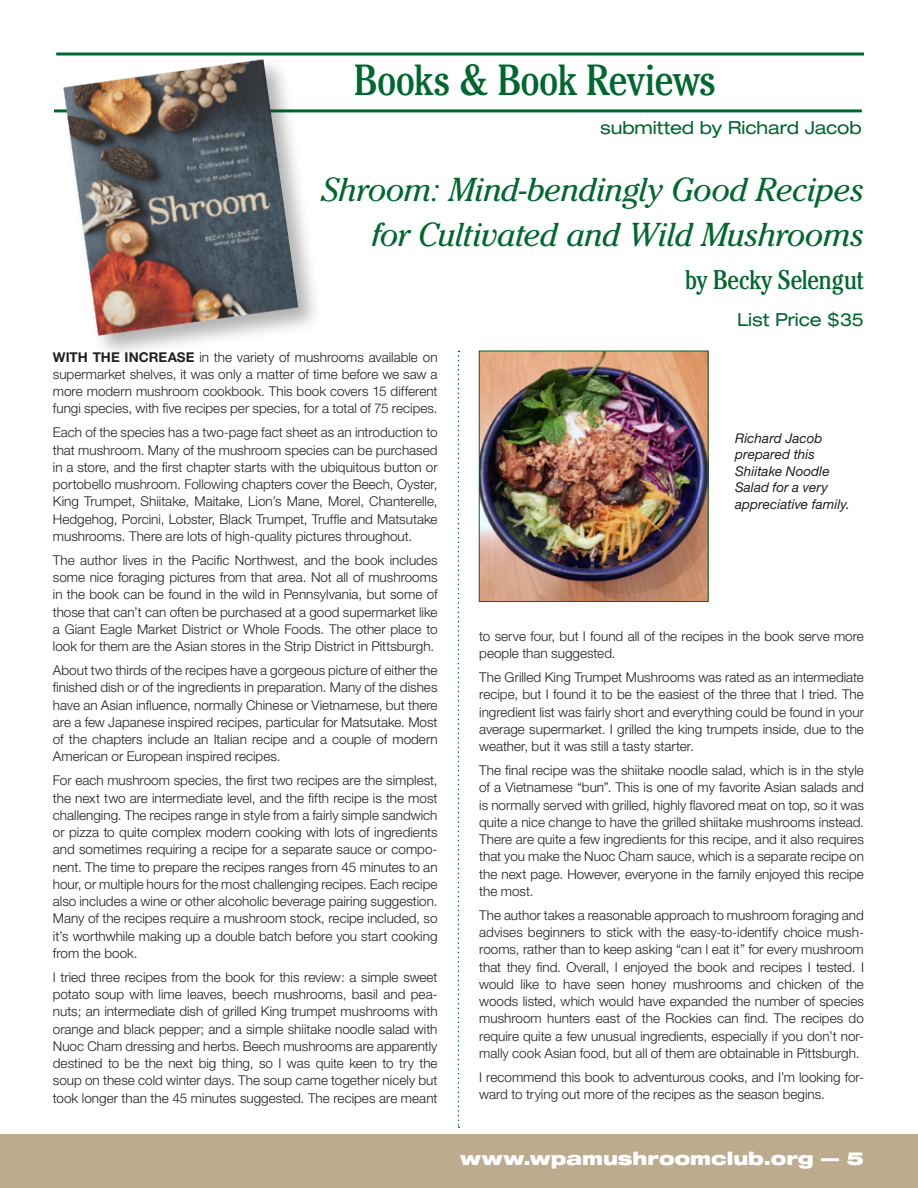
<style>
.page{position:relative;width:918px;height:1188px;background:#fff}
.page>*{position:absolute;margin:0;border:0;box-sizing:border-box;transform-origin:0 0}
.t1{font:condensed 43.5px "Cheltenham";letter-spacing:-.015em;color:#00672f}
.t2{font:italic 33px/45px "Cheltenham";letter-spacing:-.02em;color:#00672f;text-align:right}
.t3{font:condensed 27px "Cheltenham";letter-spacing:-.015em;color:#00672f}
.t4{font:expanded 18px "Helvetica Neue";letter-spacing:-.005em;color:#00672f}
.t5{font:900 expanded 18px "Helvetica Neue";color:#fff}
.t6{font:300 13.5px/17.2px "Helvetica Neue";color:#231f20;text-align:justify}
.t7{font:italic 13.5px/16.5px "Helvetica Neue";letter-spacing:.005em;color:#231f20}
.s1{font-weight:700}
</style>
<div class="page">
<div style="left:0;top:1134px;width:918px;height:54px;background:#bdab8e"></div>
<img style="left:481px;top:353px;width:226px;height:247px">
<div style="left:479px;top:351px;width:230px;height:251px;border:1px solid #00672f"></div>
<svg style="left:56px;top:52px;width:808px;height:4px;fill:#00672f"></svg>
<hr style="left:54px;top:109px;width:808px;height:3px;background:#00672f">
<svg style="left:458px;top:351px;width:1px;height:777px"></svg>
<div style="left:60px;top:55px;width:263px;height:306px;background:#231f20;opacity:.35"></div>
<img style="left:63px;top:59px;width:235px;height:277px">
<h1 class="t1" style="left:354px;top:54px;width:364px">Books &amp; Book Reviews</h1>
<h3 class="t4" style="left:600px;top:116px;width:263px">submitted by Richard Jacob</h3>
<h2 class="t2" style="left:322px;top:167px;width:544px">Shroom: Mind-bendingly Good Recipes for Cultivated and Wild Mushrooms</h2>
<h3 class="t3" style="left:685px;top:263px;width:180px">by Becky Selengut</h3>
<h3 class="t4" style="left:737px;top:309px;width:128px">List Price $35</h3>
<p class="t6" style="left:53px;top:348px;width:386px"><span class="s1">WITH THE INCREASE</span> in the variety of mushrooms available on supermarket shelves, it was only a matter of time before we saw a more modern mushroom cookbook. This book covers 15 different fungi species, with five recipes per species, for a total of 75 recipes.</p>
<p class="t6" style="left:53px;top:424px;width:386px">Each of the species has a two-page fact sheet as an introduction to that mushroom. Many of the mushroom species can be purchased in a store, and the first chapter starts with the ubiquitous button or portobello mushroom. Following chapters cover the Beech, Oyster, King Trumpet, Shiitake, Maitake, Lion’s Mane, Morel, Chanterelle, Hedgehog, Porcini, Lobster, Black Trumpet, Truffle and Matsutake mushrooms. There are lots of high-quality pictures throughout.</p>
<p class="t6" style="left:53px;top:551px;width:386px">The author lives in the Pacific Northwest, and the book includes some nice foraging pictures from that area. Not all of mushrooms in the book can be found in the wild in Pennsylvania, but some of those that can’t can often be purchased at a good supermarket like a Giant Eagle Market District or Whole Foods. The other place to look for them are the Asian stores in the Strip District in Pittsburgh.</p>
<p class="t6" style="left:53px;top:661px;width:386px">About two thirds of the recipes have a gorgeous picture of either the finished dish or of the ingredients in preparation. Many of the dishes have an Asian influence, normally Chinese or Vietnamese, but there are a few Japanese inspired recipes, particular for Matsutake. Most of the chapters include an Italian recipe and a couple of modern American or European inspired recipes.</p>
<p class="t6" style="left:53px;top:772px;width:386px">For each mushroom species, the first two recipes are the simplest, the next two are intermediate level, and the fifth recipe is the most challenging. The recipes range in style from a fairly simple sandwich or pizza to quite complex modern cooking with lots of ingredients and sometimes requiring a recipe for a separate sauce or compo&shy;nent. The time to prepare the recipes ranges from 45 minutes to an hour, or multiple hours for the most challenging recipes. Each recipe also includes a wine or other alcoholic beverage pairing suggestion.<br>Many of the recipes require a mushroom stock, recipe included, so it’s worthwhile making up a double batch before you start cooking from the book.</p>
<p class="t6" style="left:53px;top:968px;width:386px">I tried three recipes from the book for this review: a simple sweet potato soup with lime leaves, beech mushrooms, basil and pea&shy;nuts; an intermediate dish of grilled King trumpet mushrooms with orange and black pepper; and a simple shiitake noodle salad with Nuoc Cham dressing and herbs. Beech mushrooms are apparently destined to be the next big thing, so I was quite keen to try the soup on these cold winter days. The soup came together nicely but took longer than the 45 minutes suggested. The recipes are meant</p>
<p class="t7" style="left:735px;top:430px;width:116px">Richard Jacob prepared this<br>Shiitake Noodle<br>Salad for a very appreciative family.</p>
<p class="t6" style="left:479px;top:627px;width:386px">to serve four, but I found all of the recipes in the book serve more people than suggested.</p>
<p class="t6" style="left:479px;top:668px;width:386px">The Grilled King Trumpet Mushrooms was rated as an intermediate recipe, but I found it to be the easiest of the three that I tried. The ingredient list was fairly short and everything could be found in your average supermarket. I grilled the king trumpets inside, due to the weather, but it was still a tasty starter.</p>
<p class="t6" style="left:479px;top:761px;width:386px">The final recipe was the shiitake noodle salad, which is in the style of a Vietnamese “bun”. This is one of my favorite Asian salads and is normally served with grilled, highly flavored meat on top, so it was quite a nice change to have the grilled shiitake mushrooms instead.<br>There are quite a few ingredients for this recipe, and it also requires that you make the Nuoc Cham sauce, which is a separate recipe on the next page. However, everyone in the family enjoyed this recipe the most.</p>
<p class="t6" style="left:479px;top:906px;width:386px">The author takes a reasonable approach to mushroom foraging and advises beginners to stick with the easy-to-identify choice mush&shy;rooms, rather than to keep asking “can I eat it” for every mushroom that they find. Overall, I enjoyed the book and recipes I tested. I would like to have seen honey mushrooms and chicken of the woods listed, which would have expanded the number of species mushroom hunters east of the Rockies can find. The recipes do require quite a few unusual ingredients, especially if you don’t nor&shy;mally cook Asian food, but all of them are obtainable in Pittsburgh.</p>
<p class="t6" style="left:479px;top:1068px;width:386px">I recommend this book to adventurous cooks, and I’m looking for&shy;ward to trying out more of the recipes as the season begins.</p>
<h3 class="t5" style="left:460px;top:1147px;width:405px">www.wpamushroomclub.org — 5</h3>
</div>
